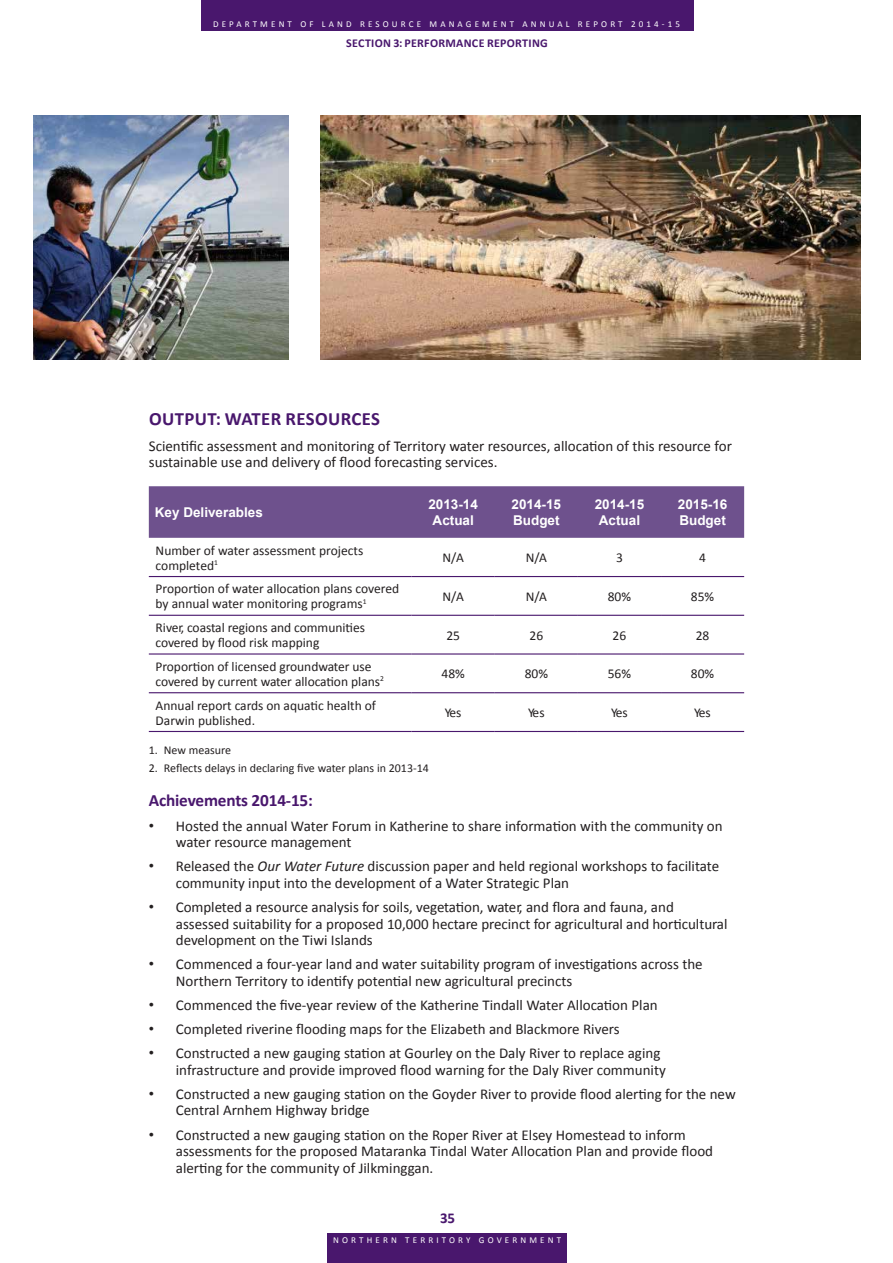
<style>
.page{position:relative;width:893px;height:1263px;background:#fff}
.page>*{position:absolute;margin:0;border:0;box-sizing:border-box;transform-origin:0 0}
.t1{font:700 18.75px "Calibri";letter-spacing:.02em;color:#49176d}
.t2{font:700 17.25px "Calibri";letter-spacing:-.01em;color:#49176d}
.t3{font:15px/16.5px "Calibri";color:#231f20}
.t4{font:700 15px "Calibri";color:#49176d}
.t5{font:13.5px/15px "Calibri";color:#231f20}
.t6{font:700 13.5px/16.2px "Arial";color:#fff;text-align:center}
.t7{font:12px "Calibri";color:#231f20}
.t8{font:700 12px "Calibri";letter-spacing:.025em;color:#49176d}
.t9{font:9px "Calibri";letter-spacing:.35em;color:#fff}
.s1{font-family:"Arial"}
.s2{font-style:italic}
</style>
<div class="page">
<div style="left:201px;top:0;width:492px;height:31px;background:#49176d"></div>
<div style="left:327px;top:1233px;width:240px;height:30px;background:#49176d"></div>
<div style="left:149px;top:486px;width:595px;height:52px;background:#6e518d"></div>
<hr style="left:149px;top:576px;width:263px;height:1px;background:#49176d">
<hr style="left:412px;top:576px;width:83px;height:1px;background:#49176d">
<hr style="left:495px;top:576px;width:83px;height:1px;background:#49176d">
<hr style="left:578px;top:576px;width:83px;height:1px;background:#49176d">
<hr style="left:661px;top:576px;width:83px;height:1px;background:#49176d">
<hr style="left:149px;top:615px;width:263px;height:1px;background:#49176d">
<hr style="left:412px;top:615px;width:83px;height:1px;background:#49176d">
<hr style="left:495px;top:615px;width:83px;height:1px;background:#49176d">
<hr style="left:578px;top:615px;width:83px;height:1px;background:#49176d">
<hr style="left:661px;top:615px;width:83px;height:1px;background:#49176d">
<hr style="left:149px;top:653px;width:263px;height:1px;background:#49176d">
<hr style="left:412px;top:653px;width:83px;height:1px;background:#49176d">
<hr style="left:495px;top:653px;width:83px;height:1px;background:#49176d">
<hr style="left:578px;top:653px;width:83px;height:1px;background:#49176d">
<hr style="left:661px;top:653px;width:83px;height:1px;background:#49176d">
<hr style="left:149px;top:692px;width:263px;height:1px;background:#49176d">
<hr style="left:412px;top:692px;width:83px;height:1px;background:#49176d">
<hr style="left:495px;top:692px;width:83px;height:1px;background:#49176d">
<hr style="left:578px;top:692px;width:83px;height:1px;background:#49176d">
<hr style="left:661px;top:692px;width:83px;height:1px;background:#49176d">
<hr style="left:149px;top:731px;width:263px;height:1px;background:#49176d">
<hr style="left:412px;top:731px;width:83px;height:1px;background:#49176d">
<hr style="left:495px;top:731px;width:83px;height:1px;background:#49176d">
<hr style="left:578px;top:731px;width:83px;height:1px;background:#49176d">
<hr style="left:661px;top:731px;width:83px;height:1px;background:#49176d">
<img style="left:321px;top:116px;width:540px;height:244px">
<img style="left:33px;top:116px;width:256px;height:244px">
<p class="t9" style="left:213px;top:18px;width:468px">DEPARTMENT OF LAND RESOURCE MANAGEMENT ANNUAL REPORT 2014-15</p>
<p class="t8" style="left:346px;top:36px;width:203px">SECTION 3: PERFORMANCE REPORTING</p>
<p class="t1" style="left:149px;top:407px;width:232px">OUTPUT: WATER RESOURCES</p>
<p class="t3" style="left:149px;top:437px;width:585px">Scientific assessment and monitoring of Territory water resources, allocation of this resource for sustainable use and delivery of flood forecasting services.</p>
<p class="t6" style="left:155px;top:504px;width:110px">Key Deliverables</p>
<p class="t6" style="left:428px;top:496px;width:51px">2013-14<br>Actual</p>
<p class="t6" style="left:512px;top:496px;width:51px;text-align:left">2014-15<br>Budget</p>
<p class="t6" style="left:595px;top:496px;width:51px">2014-15<br>Actual</p>
<p class="t6" style="left:678px;top:496px;width:51px;text-align:left">2015-16<br>Budget</p>
<p class="t5" style="left:156px;top:543px;width:209px">Number of water assessment projects completed<sup>1</sup></p>
<p class="t5" style="left:443px;top:550px;width:23px">N/A</p>
<p class="t5" style="left:526px;top:550px;width:23px">N/A</p>
<p class="t5" style="left:616px;top:550px;width:8px">3</p>
<p class="t5" style="left:699px;top:550px;width:8px">4</p>
<p class="t5" style="left:156px;top:581px;width:245px">Proportion of water allocation plans covered by annual water monitoring programs<sup>1</sup></p>
<p class="t5" style="left:443px;top:589px;width:23px">N/A</p>
<p class="t5" style="left:526px;top:589px;width:23px">N/A</p>
<p class="t5" style="left:608px;top:589px;width:25px">80%</p>
<p class="t5" style="left:691px;top:589px;width:25px">85%</p>
<p class="t5" style="left:156px;top:620px;width:211px">River, coastal regions and communities covered by flood risk mapping</p>
<p class="t5" style="left:446px;top:628px;width:15px">25</p>
<p class="t5" style="left:529px;top:628px;width:15px">26</p>
<p class="t5" style="left:613px;top:628px;width:15px">26</p>
<p class="t5" style="left:696px;top:628px;width:15px">28</p>
<p class="t5" style="left:156px;top:659px;width:230px">Proportion of licensed groundwater use covered by current water allocation plans<sup>2</sup></p>
<p class="t5" style="left:442px;top:666px;width:25px">48%</p>
<p class="t5" style="left:525px;top:666px;width:25px">80%</p>
<p class="t5" style="left:608px;top:666px;width:25px">56%</p>
<p class="t5" style="left:691px;top:666px;width:25px">80%</p>
<p class="t5" style="left:156px;top:698px;width:222px">Annual report cards on aquatic health of<br>Darwin published.</p>
<p class="t5" style="left:445px;top:705px;width:18px">Yes</p>
<p class="t5" style="left:528px;top:705px;width:18px">Yes</p>
<p class="t5" style="left:611px;top:705px;width:18px">Yes</p>
<p class="t5" style="left:694px;top:705px;width:18px">Yes</p>
<p class="t7" style="left:149px;top:742px;width:84px">1. New measure</p>
<p class="t7" style="left:149px;top:761px;width:282px">2. Reflects delays in declaring five water plans in 2013-14</p>
<p class="t2" style="left:149px;top:789px;width:166px">Achievements 2014-15:</p>
<p class="t3" style="left:176px;top:818px;width:548px;text-indent:-27px"><span class="s1">•</span> Hosted the annual Water Forum in Katherine to share information with the community on water resource management</p>
<p class="t3" style="left:176px;top:858px;width:545px;text-indent:-27px"><span class="s1">•</span> Released the <span class="s2">Our Water Future</span> discussion paper and held regional workshops to facilitate community input into the development of a Water Strategic Plan</p>
<p class="t3" style="left:176px;top:899px;width:553px;text-indent:-27px"><span class="s1">•</span> Completed a resource analysis for soils, vegetation, water, and flora and fauna, and assessed suitability for a proposed 10,000 hectare precinct for agricultural and horticultural development on the Tiwi Islands</p>
<p class="t3" style="left:176px;top:956px;width:528px;text-indent:-27px"><span class="s1">•</span> Commenced a four-year land and water suitability program of investigations across the<br>Northern Territory to identify potential new agricultural precincts</p>
<p class="t3" style="left:149px;top:997px;width:510px"><span class="s1">•</span> Commenced the five-year review of the Katherine Tindall Water Allocation Plan</p>
<p class="t3" style="left:149px;top:1021px;width:472px"><span class="s1">•</span> Completed riverine flooding maps for the Elizabeth and Blackmore Rivers</p>
<p class="t3" style="left:176px;top:1045px;width:492px;text-indent:-27px"><span class="s1">•</span> Constructed a new gauging station at Gourley on the Daly River to replace aging infrastructure and provide improved flood warning for the Daly River community</p>
<p class="t3" style="left:176px;top:1086px;width:561px;text-indent:-27px"><span class="s1">•</span> Constructed a new gauging station on the Goyder River to provide flood alerting for the new<br>Central Arnhem Highway bridge</p>
<p class="t3" style="left:176px;top:1126px;width:539px;text-indent:-27px"><span class="s1">•</span> Constructed a new gauging station on the Roper River at Elsey Homestead to inform assessments for the proposed Mataranka Tindal Water Allocation Plan and provide flood alerting for the community of Jilkminggan.</p>
<p class="t4" style="left:440px;top:1208px;width:16px">35</p>
<p class="t9" style="left:333px;top:1234px;width:229px">NORTHERN TERRITORY GOVERNMENT</p>
</div>
